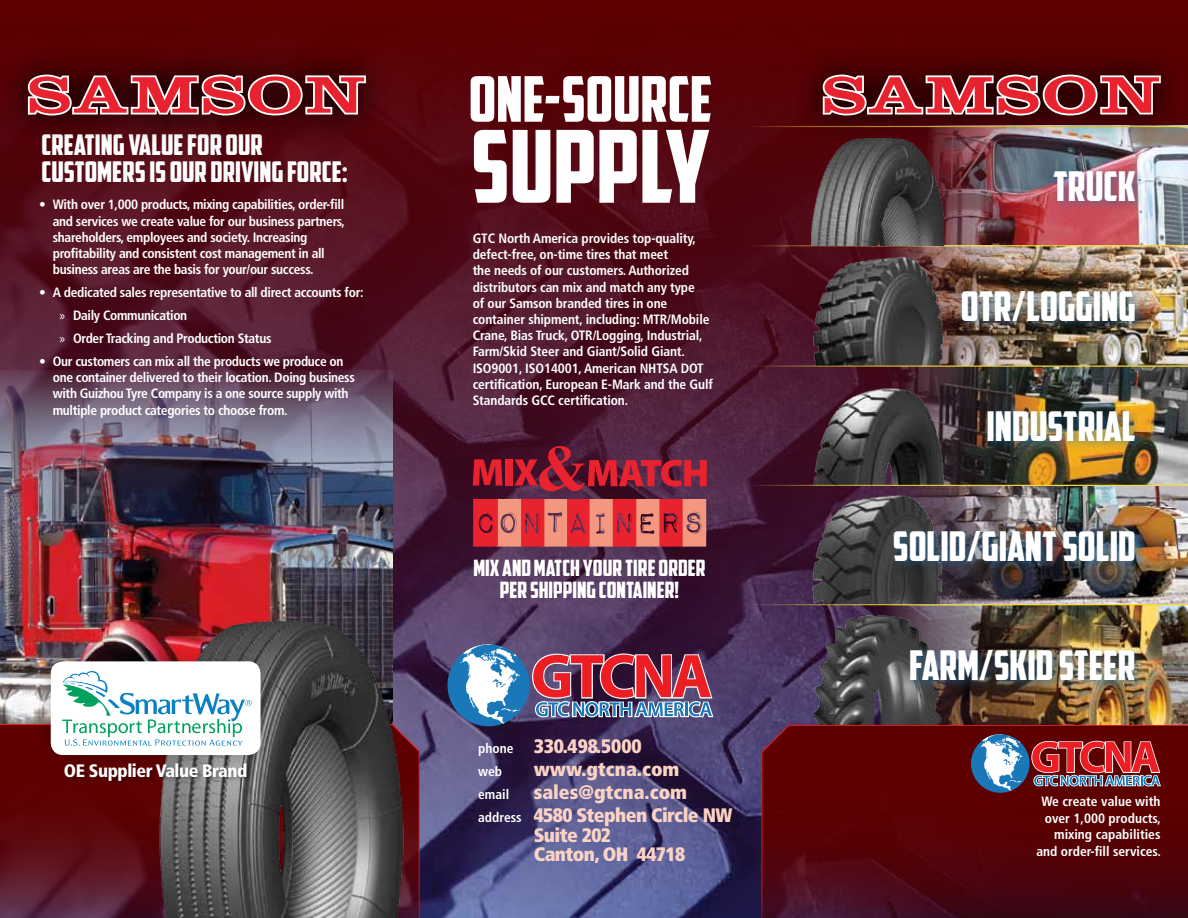
<style>
.page{position:relative;width:1188px;height:918px;background:#fff}
.page>*{position:absolute;margin:0;border:0;box-sizing:border-box;transform-origin:0 0}
.t1{font:100.5px "American Captain";color:#fff}
.t2{font:62.85px "American Captain";color:#fff}
.t3{font:40.95px "American Captain";color:#fff}
.t4{font:28.5px/27px "American Captain";color:#fff}
.t5{font:22.5px/22.5px "American Captain";color:#fff;text-align:center}
.t6{font:900 condensed 19.5px/23px "Frutiger";letter-spacing:-.03em;color:#fbd3c4;text-align:center}
.t7{font:900 condensed 19.5px "Frutiger";color:#fbd3c4}
.t8{font:900 condensed 18px "Frutiger";letter-spacing:-.025em;color:#fff}
.t9{font:700 condensed 13.5px/16.2px "Frutiger";letter-spacing:-.025em;color:#fff}
.t10{font:700 condensed 13.5px/16.5px "Frutiger";color:#fff;text-align:right}
.s1{font-family:"Myriad Pro";font-weight:400;font-stretch:normal}
.s2{font-weight:700;font-size:13.5px;color:#fff}
</style>
<div class="page">
<img style="left:0;top:0;width:1188px;height:918px">
<img style="left:1163px;top:145px;width:25px;height:100px">
<img style="left:0;top:370px;width:393px;height:354px">
<svg style="left:761px;top:725px;width:427px;height:193px;background:#550309"></svg>
<svg style="left:0;top:724px;width:420px;height:194px;background:#5c0e18"></svg>
<img style="left:154px;top:615px;width:254px;height:303px">
<img style="left:816px;top:367px;width:372px;height:237px">
<img style="left:792px;top:495px;width:175px;height:109px">
<img style="left:796px;top:605px;width:392px;height:120px">
<img style="left:810px;top:609px;width:148px;height:116px">
<img style="left:1163px;top:246px;width:25px;height:119px">
<img style="left:813px;top:387px;width:8px;height:98px">
<img style="left:810px;top:256px;width:11px;height:109px">
<div style="left:889px;top:525px;width:256px;height:46px;background:#1a78b8;opacity:.5"></div>
<div style="left:905px;top:645px;width:240px;height:46px;background:#1a78b8;opacity:.5"></div>
<hr style="left:750px;top:126px;width:438px;height:1px;background:#f7d83a">
<hr style="left:750px;top:245px;width:438px;height:1px;background:#f7d83a">
<hr style="left:750px;top:365px;width:438px;height:2px;background:#f7d83a">
<hr style="left:750px;top:485px;width:438px;height:1px;background:#f7d83a">
<hr style="left:750px;top:604px;width:438px;height:1px;background:#f7d83a">
<div style="left:971px;top:734px;width:59px;height:59px;background:#1a78b8;border-radius:50%"></div>
<svg style="left:979px;top:734px;width:44px;height:57px"></svg>
<svg style="left:1031px;top:741px;width:130px;height:45px;background:#a7454d"></svg>
<div style="left:35px;top:646px;width:241px;height:124px;background:#000;opacity:.25"></div>
<div style="left:51px;top:661px;width:210px;height:94px;background:#fff;border-radius:12px"></div>
<svg style="left:62px;top:671px;width:190px;height:75px"></svg>
<svg style="left:0;top:45px;width:394px;height:100px;background:#510105"></svg>
<img style="left:26px;top:72px;width:342px;height:462px">
<svg style="left:793px;top:45px;width:395px;height:100px;background:#520506"></svg>
<img style="left:821px;top:72px;width:342px;height:462px">
<div style="left:448px;top:644px;width:82px;height:82px;background:#1a78b8;border-radius:50%"></div>
<svg style="left:459px;top:644px;width:61px;height:80px"></svg>
<svg style="left:532px;top:653px;width:181px;height:64px;background:#9c556d"></svg>
<div style="left:64px;top:762px;width:189px;height:25px;background:#000;opacity:.31"></div>
<img style="left:812px;top:139px;width:132px;height:106px">
<svg style="left:473px;top:499px;width:233px;height:48px;background:#dd5654"></svg>
<div style="left:506px;top:459px;width:7px;height:27px;background:#e8222e"></div>
<svg style="left:473px;top:459px;width:29px;height:27px"></svg>
<svg style="left:514px;top:446px;width:193px;height:46px;background:#822036"></svg>
<h3 class="t4" style="left:41px;top:131px;width:308px">CREATING VALUE FOR OUR<br>CUSTOMERS IS OUR DRIVING FORCE:</h3>
<p class="t9" style="left:53px;top:197px;width:294px;text-indent:-13px">• With over 1,000 products, mixing capabilities, order-fill and services we create value for our business partners, shareholders, employees and society. Increasing profitability and consistent cost management in all business areas are the basis for your/our success.</p>
<p class="t9" style="left:60px;top:281px;width:306px;line-height:23px;text-indent:-20px">• A dedicated sales representative to all direct accounts for: <span class="s1">»</span> Daily Communication<br><span class="s1">»</span> Order Tracking and Production Status</p>
<p class="t9" style="left:53px;top:353px;width:304px;text-indent:-14px">• Our customers can mix all the products we produce on one container delivered to their location. Doing business with Guizhou Tyre Company is a one source supply with multiple product categories to choose from.</p>
<h3 class="t8" style="left:64px;top:760px;width:185px">OE Supplier Value Brand</h3>
<h2 class="t2" style="left:469px;top:61px;width:245px">ONE-SOURCE</h2>
<h1 class="t1" style="left:471px;top:106px;width:241px">SUPPLY</h1>
<p class="t9" style="left:473px;top:230px;width:242px">GTC North America provides top-quality, defect-free, on-time tires that meet<br>the needs of our customers. Authorized distributors can mix and match any type<br>of our Samson branded tires in one container shipment, including: MTR/Mobile Crane, Bias Truck, OTR/Logging, Industrial, Farm/Skid Steer and Giant/Solid Giant.<br>ISO9001, ISO14001, American NHTSA DOT certification, European E-Mark and the Gulf Standards GCC certification.</p>
<h3 class="t5" style="left:473px;top:556px;width:233px">MIX AND MATCH YOUR TIRE ORDER<br>PER SHIPPING CONTAINER!</h3>
<h3 class="t7" style="left:478px;top:735px;width:165px"><span class="s2">phone</span> 330.498.5000</h3>
<p class="t9" style="left:478px;top:763px;width:26px">web</p>
<h3 class="t7" style="left:534px;top:758px;width:147px">www.gtcna.com</h3>
<p class="t9" style="left:478px;top:786px;width:33px">email</p>
<h3 class="t6" style="left:478px;top:781px;width:256px">sales@gtcna.com<br><span class="s2">address</span> 4580 Stephen Circle NW</h3>
<h3 class="t6" style="left:534px;top:825px;width:153px;line-height:19.5px;text-align:left">Suite 202<br>Canton, OH 44718</h3>
<h3 class="t3" style="left:1053px;top:162px;width:84px">TRUCK</h3>
<h3 class="t3" style="left:961px;top:282px;width:176px">OTR/LOGGING</h3>
<h3 class="t3" style="left:986px;top:401px;width:151px">INDUSTRIAL</h3>
<h3 class="t3" style="left:893px;top:521px;width:244px">SOLID/GIANT SOLID</h3>
<h3 class="t3" style="left:909px;top:641px;width:228px">FARM/SKID STEER</h3>
<p class="t10" style="left:1036px;top:794px;width:126px">We create value with over 1,000 products, mixing capabilities and order-fill services.</p>
</div>
